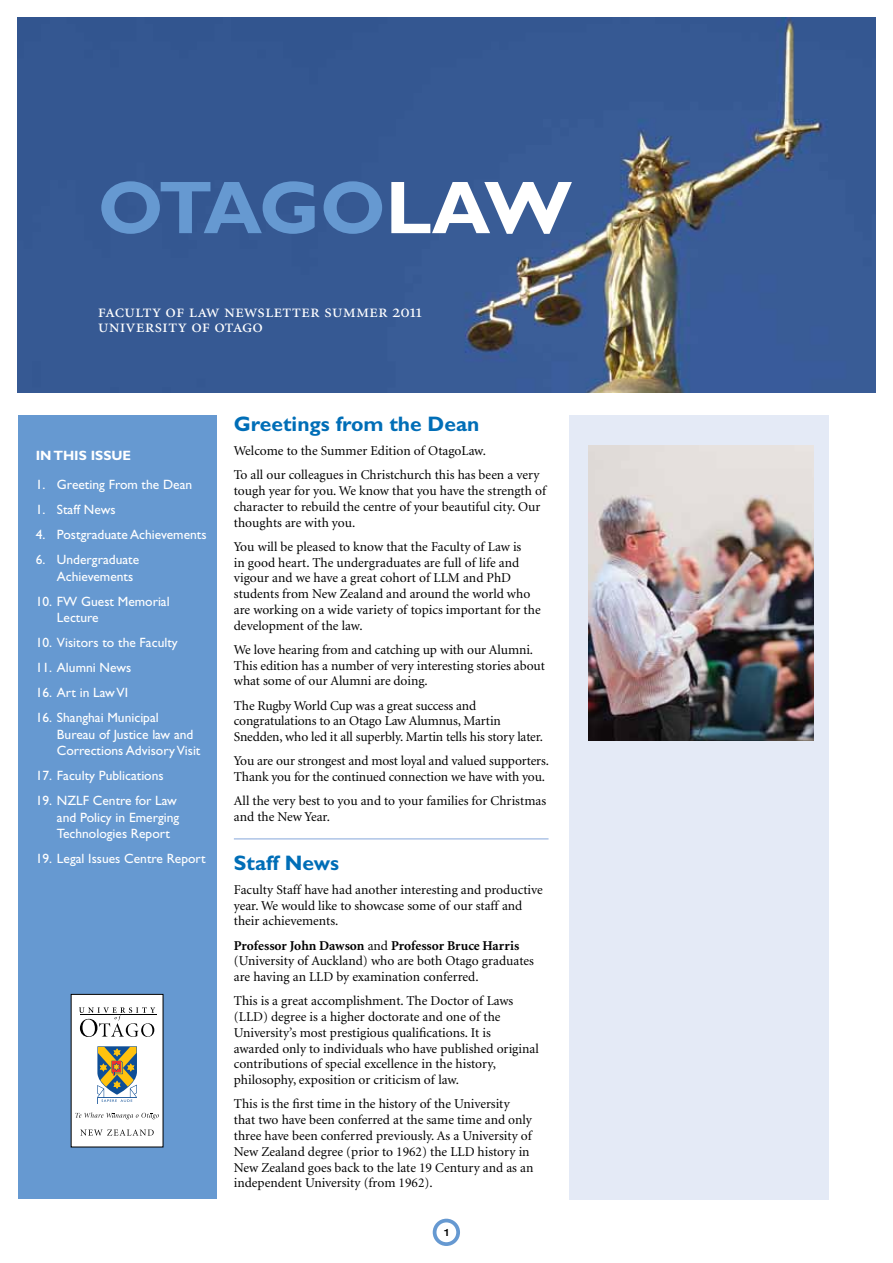
<style>
.page{position:relative;width:893px;height:1263px;background:#fff}
.page>*{position:absolute;margin:0;border:0;box-sizing:border-box;transform-origin:0 0}
.t1{font:700 75px "Gill Sans";letter-spacing:-.04em;color:#6699d1}
.t2{font:700 21px "Gill Sans";color:#006eb7}
.t3{font:18.75px/15px "Minion Exp";color:#fff}
.t4{font:13.5px/15.8px "Minion Maori";color:#000}
.t5{font:13.5px/16.5px "Gill Sans";color:#fff}
.t6{font:700 13.5px "Gill Sans";color:#fff}
.t7{font:500 expanded 10.05px "Helvetica Neue";color:#000}
.s1{color:#fff}
.s2{font-weight:700}
</style>
<div class="page">
<div style="left:433px;top:1219px;width:27px;height:27px;border:4px solid #6699d1;border-radius:50%"></div>
<div style="left:569px;top:415px;width:260px;height:784px;background:#e4eaf6"></div>
<img style="left:17px;top:17px;width:859px;height:376px">
<div style="left:18px;top:416px;width:198px;height:783px;background:#6699d1"></div>
<div style="left:71px;top:994px;width:92px;height:153px;background:#fff"></div>
<svg style="left:80px;top:1129px;width:74px;height:6px"></svg>
<svg style="left:79px;top:1007px;width:76px;height:30px"></svg>
<hr style="left:80px;top:1014px;width:76px;height:1px;background:#000">
<svg style="left:75px;top:1112px;width:84px;height:7px"></svg>
<svg style="left:97px;top:1046px;width:40px;height:58px"></svg>
<img style="left:588px;top:445px;width:225px;height:295px">
<hr style="left:234px;top:838px;width:315px;height:2px;background:#aec4e6">
<h1 class="t1" style="left:98px;top:163px;width:476px">OTAGO<span class="s1">LAW</span></h1>
<h3 class="t3" style="left:98px;top:305px;width:326px">faculty of law newsletter summer 2011 university of otago</h3>
<p class="t6" style="left:36px;top:448px;width:97px">IN THIS ISSUE</p>
<p class="t5" style="left:36px;top:477px;width:158px">1. Greeting From the Dean</p>
<p class="t5" style="left:36px;top:502px;width:81px">1. Staff News</p>
<p class="t5" style="left:36px;top:527px;width:172px">4. Postgraduate Achievements</p>
<p class="t5" style="left:57px;top:552px;width:84px;text-indent:-21px">6. Undergraduate<br>Achievements</p>
<p class="t5" style="left:57px;top:593px;width:114px;text-indent:-21px">10. FW Guest Memorial<br>Lecture</p>
<p class="t5" style="left:36px;top:635px;width:144px">10. Visitors to the Faculty</p>
<p class="t5" style="left:36px;top:660px;width:97px">11. Alumni News</p>
<p class="t5" style="left:36px;top:685px;width:94px">16. Art in Law VI</p>
<p class="t5" style="left:57px;top:710px;width:145px;text-indent:-21px">16. Shanghai Municipal<br>Bureau of Justice law and<br>Corrections Advisory Visit</p>
<p class="t5" style="left:36px;top:768px;width:129px">17. Faculty Publications</p>
<p class="t5" style="left:57px;top:793px;width:124px;text-indent:-21px">19. NZLF Centre for Law and Policy in Emerging<br>Technologies Report</p>
<p class="t5" style="left:36px;top:851px;width:172px">19. Legal Issues Centre Report</p>
<h2 class="t2" style="left:234px;top:411px;width:247px">Greetings from the Dean</h2>
<p class="t4" style="left:234px;top:439px;width:307px;line-height:24.3px">Welcome to the Summer Edition of OtagoLaw.<br>To all our colleagues in Christchurch this has been a very</p>
<p class="t4" style="left:234px;top:483px;width:314px">tough year for you. We know that you have the strength of character to rebuild the centre of your beautiful city. Our thoughts are with you.</p>
<p class="t4" style="left:234px;top:539px;width:308px">You will be pleased to know that the Faculty of Law is<br>in good heart. The undergraduates are full of life and vigour and we have a great cohort of LLM and PhD students from New Zealand and around the world who are working on a wide variety of topics important for the development of the law.</p>
<p class="t4" style="left:234px;top:642px;width:313px">We love hearing from and catching up with our Alumni.<br>This edition has a number of very interesting stories about what some of our Alumni are doing.</p>
<p class="t4" style="left:234px;top:698px;width:311px">The Rugby World Cup was a great success and congratulations to an Otago Law Alumnus, Martin<br>Snedden, who led it all superbly. Martin tells his story later.</p>
<p class="t4" style="left:234px;top:754px;width:317px">You are our strongest and most loyal and valued supporters.<br>Thank you for the continued connection we have with you.</p>
<p class="t4" style="left:234px;top:794px;width:314px">All the very best to you and to your families for Christmas and the New Year.</p>
<h2 class="t2" style="left:234px;top:850px;width:107px">Staff News</h2>
<p class="t4" style="left:234px;top:882px;width:310px">Faculty Staff have had another interesting and productive year. We would like to showcase some of our staff and their achievements.</p>
<p class="t4" style="left:234px;top:938px;width:301px"><span class="s2">Professor John Dawson</span> and <span class="s2">Professor Bruce Harris </span>(University of Auckland) who are both Otago graduates are having an LLD by examination conferred.</p>
<p class="t4" style="left:234px;top:994px;width:306px">This is a great accomplishment. The Doctor of Laws (LLD) degree is a higher doctorate and one of the University’s most prestigious qualifications. It is awarded only to individuals who have published original contributions of special excellence in the history, philosophy, exposition or criticism of law.</p>
<p class="t4" style="left:234px;top:1097px;width:301px">This is the first time in the history of the University that two have been conferred at the same time and only three have been conferred previously. As a University of New Zealand degree (prior to 1962) the LLD history in New Zealand goes back to the late 19 Century and as an independent University (from 1962).</p>
<p class="t7" style="left:444px;top:1226px;width:6px">1</p>
</div>
